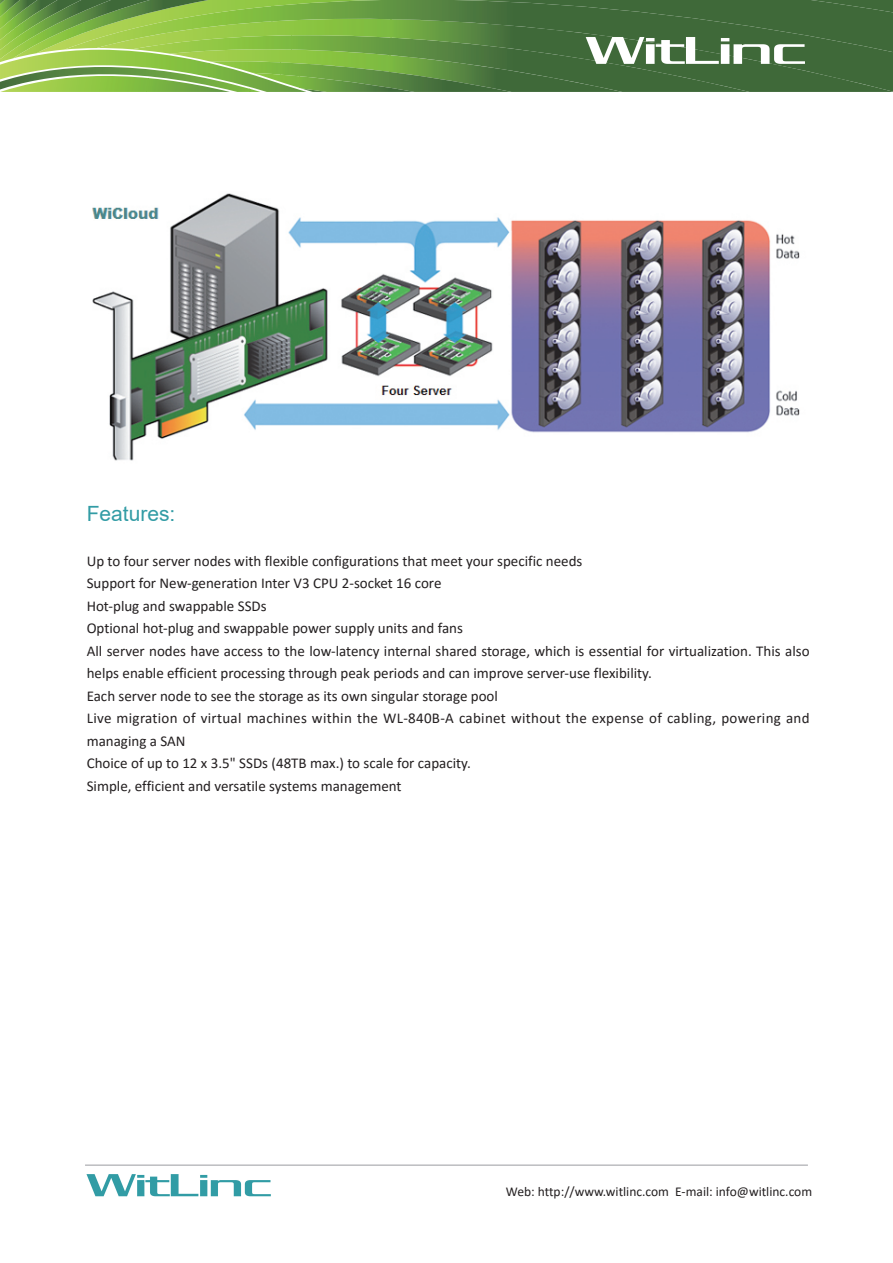
<style>
.page{position:relative;width:893px;height:1263px;background:#fff}
.page>*{position:absolute;margin:0;border:0;box-sizing:border-box;transform-origin:0 0}
.t1{font:21px "Arial";color:#329ca5}
.t2{font:15px/22.5px "Calibri";color:#231f20}
.t3{font:13.5px "Calibri";color:#231f20}
</style>
<div class="page">
<img style="left:86px;top:1174px;width:185px;height:23px">
<hr style="left:85px;top:1164px;width:723px;height:2px;background:#bcbdc0">
<svg style="left:0;top:0;width:893px;height:92px;background:#669445"></svg>
<img style="left:578px;top:33px;width:232px;height:35px">
<img style="left:92px;top:193px;width:708px;height:268px">
<h1 class="t1" style="left:87px;top:499px;width:90px">Features:</h1>
<p class="t2" style="left:87px;top:549px;width:724px">Up to four server nodes with flexible configurations that meet your specific needs<br>Support for New-generation Inter V3 CPU 2-socket 16 core<br>Hot-plug and swappable SSDs<br>Optional hot-plug and swappable power supply units and fans<br>All server nodes have access to the low-latency internal shared storage, which is essential for virtualization. This also helps enable efficient processing through peak periods and can improve server-use flexibility.<br>Each server node to see the storage as its own singular storage pool<br>Live migration of virtual machines within the WL-840B-A cabinet without the expense of cabling, powering and managing a SAN<br>Choice of up to 12 x 3.5" SSDs (48TB max.) to scale for capacity.<br>Simple, efficient and versatile systems management</p>
<p class="t3" style="left:506px;top:1182px;width:308px">Web: http://www.witlinc.com E-mail: info@witlinc.com</p>
</div>
